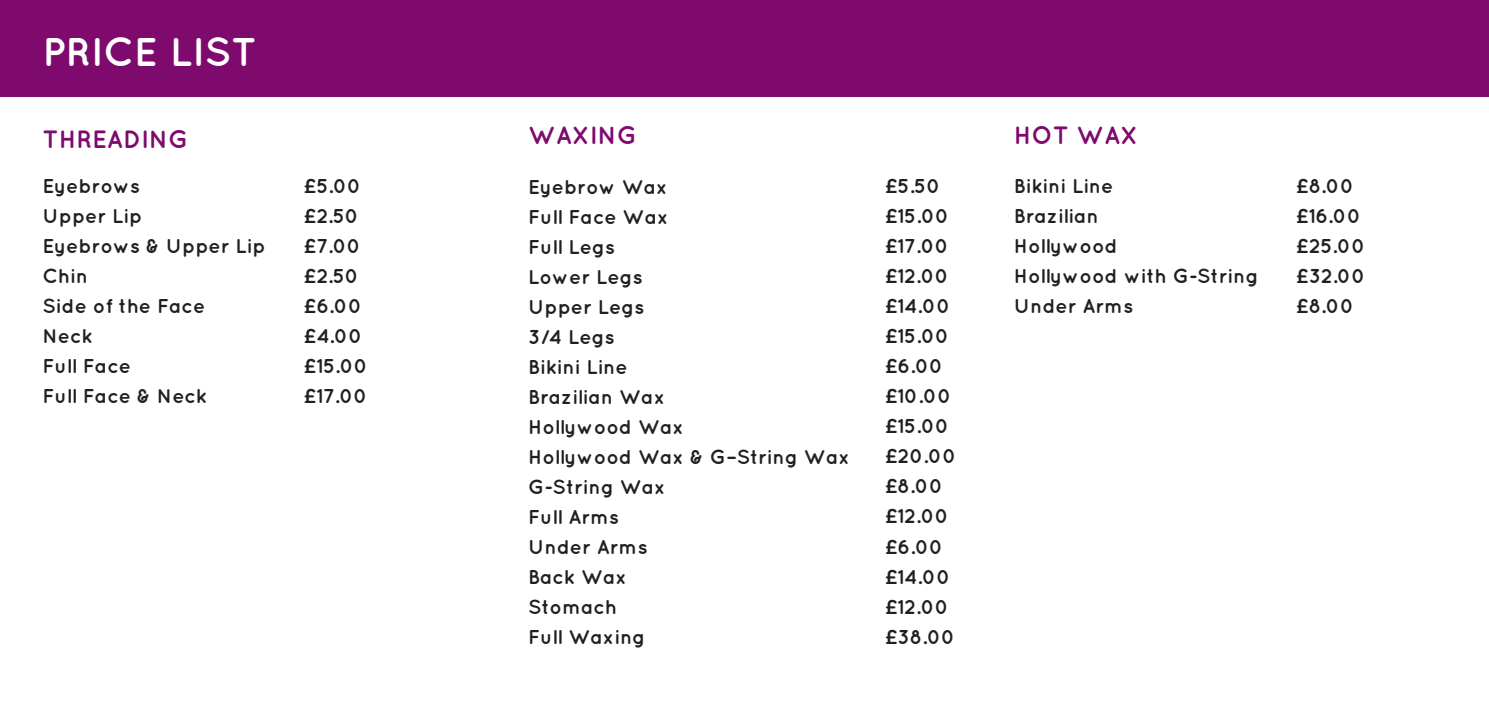
<style>
.page{position:relative;width:1489px;height:702px;background:#fff}
.page>*{position:absolute;margin:0;border:0;box-sizing:border-box;transform-origin:0 0}
.t1{font:700 40px "Quicksand";color:#fff}
.t2{font:700 25px "Quicksand";color:#7e0a6d}
.t3{font:700 20px "Quicksand";color:#231f20}
</style>
<div class="page">
<div style="left:0;top:0;width:1488px;height:96px;background:#7e0a6d"></div>
<p class="t1" style="left:43px;top:28px;width:216px">PRICE LIST</p>
<p class="t2" style="left:43px;top:124px;width:147px">THREADING</p>
<p class="t3" style="left:43px;top:174px;width:99px">Eyebrows</p>
<p class="t3" style="left:43px;top:204px;width:101px">Upper Lip</p>
<p class="t3" style="left:43px;top:234px;width:224px">Eyebrows &amp; Upper Lip</p>
<p class="t3" style="left:43px;top:264px;width:47px">Chin</p>
<p class="t3" style="left:43px;top:294px;width:164px">Side of the Face</p>
<p class="t3" style="left:43px;top:324px;width:52px">Neck</p>
<p class="t3" style="left:43px;top:354px;width:90px">Full Face</p>
<p class="t3" style="left:43px;top:384px;width:166px">Full Face &amp; Neck</p>
<p class="t3" style="left:303px;top:174px;width:59px">£5.00</p>
<p class="t3" style="left:303px;top:204px;width:57px">£2.50</p>
<p class="t3" style="left:303px;top:234px;width:59px">£7.00</p>
<p class="t3" style="left:303px;top:264px;width:57px">£2.50</p>
<p class="t3" style="left:303px;top:294px;width:60px">£6.00</p>
<p class="t3" style="left:303px;top:324px;width:61px">£4.00</p>
<p class="t3" style="left:303px;top:354px;width:66px">£15.00</p>
<p class="t3" style="left:303px;top:384px;width:66px">£17.00</p>
<p class="t2" style="left:528px;top:120px;width:111px">WAXING</p>
<p class="t3" style="left:528px;top:175px;width:141px">Eyebrow Wax</p>
<p class="t3" style="left:528px;top:205px;width:142px">Full Face Wax</p>
<p class="t3" style="left:528px;top:235px;width:88px">Full Legs</p>
<p class="t3" style="left:528px;top:265px;width:116px">Lower Legs</p>
<p class="t3" style="left:528px;top:295px;width:118px">Upper Legs</p>
<p class="t3" style="left:528px;top:325px;width:88px">3/4 Legs</p>
<p class="t3" style="left:528px;top:355px;width:101px">Bikini Line</p>
<p class="t3" style="left:528px;top:385px;width:138px">Brazilian Wax</p>
<p class="t3" style="left:528px;top:415px;width:157px">Hollywood Wax</p>
<p class="t3" style="left:528px;top:445px;width:323px">Hollywood Wax &amp; G–String Wax</p>
<p class="t3" style="left:528px;top:475px;width:139px">G-String Wax</p>
<p class="t3" style="left:528px;top:505px;width:92px">Full Arms</p>
<p class="t3" style="left:528px;top:535px;width:121px">Under Arms</p>
<p class="t3" style="left:528px;top:565px;width:100px">Back Wax</p>
<p class="t3" style="left:528px;top:595px;width:90px">Stomach</p>
<p class="t3" style="left:528px;top:625px;width:119px">Full Waxing</p>
<p class="t3" style="left:884px;top:174px;width:57px">£5.50</p>
<p class="t3" style="left:884px;top:204px;width:66px">£15.00</p>
<p class="t3" style="left:884px;top:234px;width:66px">£17.00</p>
<p class="t3" style="left:884px;top:264px;width:66px">£12.00</p>
<p class="t3" style="left:884px;top:294px;width:67px">£14.00</p>
<p class="t3" style="left:884px;top:324px;width:66px">£15.00</p>
<p class="t3" style="left:884px;top:354px;width:60px">£6.00</p>
<p class="t3" style="left:884px;top:384px;width:68px">£10.00</p>
<p class="t3" style="left:884px;top:414px;width:66px">£15.00</p>
<p class="t3" style="left:884px;top:444px;width:73px">£20.00</p>
<p class="t3" style="left:884px;top:474px;width:60px">£8.00</p>
<p class="t3" style="left:884px;top:504px;width:66px">£12.00</p>
<p class="t3" style="left:884px;top:534px;width:60px">£6.00</p>
<p class="t3" style="left:884px;top:564px;width:67px">£14.00</p>
<p class="t3" style="left:884px;top:594px;width:66px">£12.00</p>
<p class="t3" style="left:884px;top:624px;width:72px">£38.00</p>
<p class="t2" style="left:1013px;top:120px;width:126px">HOT WAX</p>
<p class="t3" style="left:1013px;top:174px;width:101px">Bikini Line</p>
<p class="t3" style="left:1013px;top:204px;width:86px">Brazilian</p>
<p class="t3" style="left:1013px;top:234px;width:105px">Hollywood</p>
<p class="t3" style="left:1013px;top:264px;width:246px">Hollywood with G-String</p>
<p class="t3" style="left:1013px;top:294px;width:121px">Under Arms</p>
<p class="t3" style="left:1295px;top:174px;width:60px">£8.00</p>
<p class="t3" style="left:1295px;top:204px;width:67px">£16.00</p>
<p class="t3" style="left:1295px;top:234px;width:71px">£25.00</p>
<p class="t3" style="left:1295px;top:264px;width:71px">£32.00</p>
<p class="t3" style="left:1295px;top:294px;width:60px">£8.00</p>
</div>
